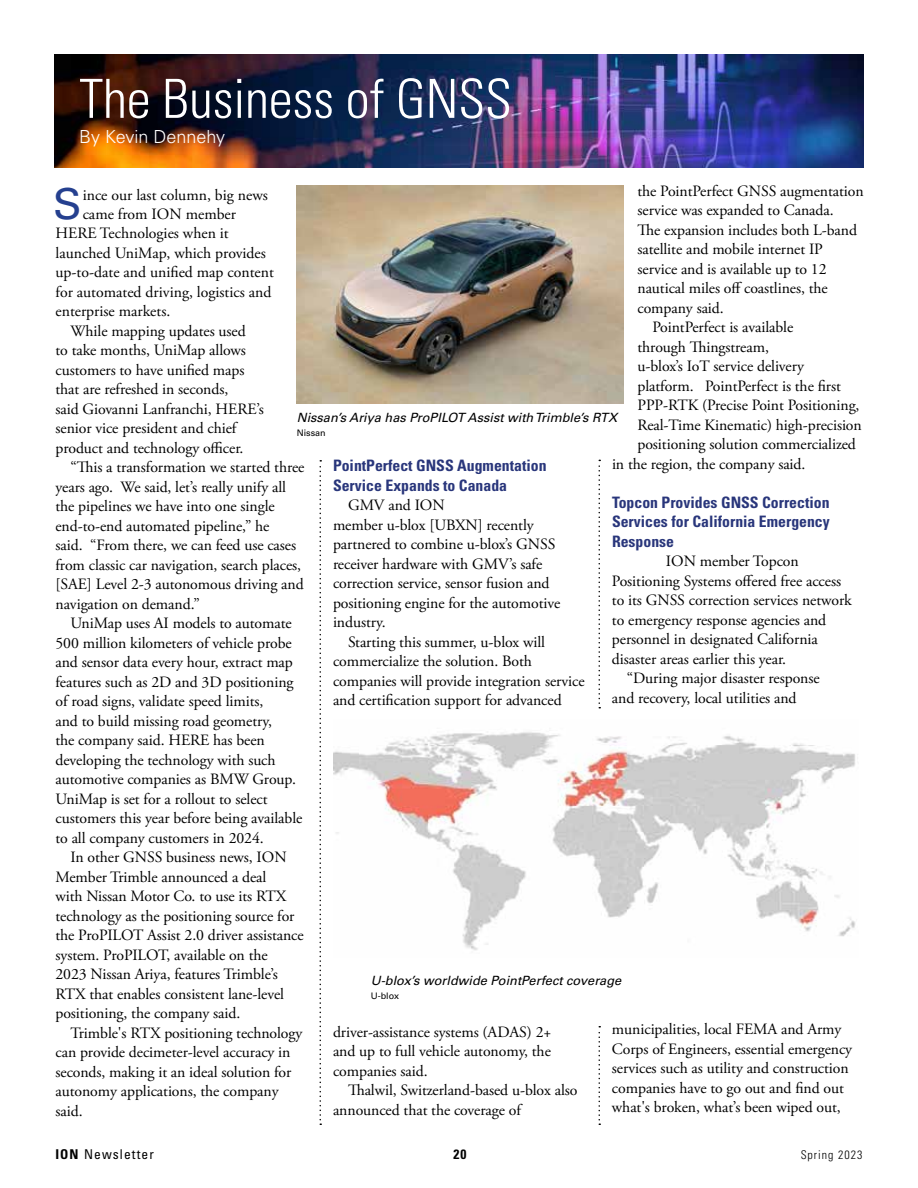
<style>
.page{position:relative;width:918px;height:1188px;background:#fff}
.page>*{position:absolute;margin:0;border:0;box-sizing:border-box;transform-origin:0 0}
.t1{font:300 condensed 54px "Univers LT Std";letter-spacing:-.005em;color:#fff}
.t2{font:42.75px "Univers LT Std";color:#25408f}
.t3{font:300 18px "Univers LT Std";color:#fff}
.t4{font:15.75px/19.5px "Adobe Garamond Pro";letter-spacing:-.005em;color:#000}
.t5{font:700 condensed 15.75px/19.5px "Univers LT Std";color:#29367b}
.t6{font:condensed 13.5px "Univers LT Std";letter-spacing:.08em;color:#000}
.t7{font:700 condensed 13.5px "Univers LT Std";color:#000}
.t8{font:italic 12.75px "Univers LT Std";color:#000}
.t9{font:300 condensed 12px "Univers LT Std";letter-spacing:.08em;color:#000}
.t10{font:9px "Univers LT Std";color:#000}
.s1{font-weight:700}
</style>
<div class="page">
<img style="left:54px;top:54px;width:810px;height:113px">
<svg style="left:320px;top:460px;width:1px;height:665px"></svg>
<img style="left:297px;top:186px;width:327px;height:218px">
<img style="left:333px;top:732px;width:523px;height:219px">
<svg style="left:598px;top:460px;width:2px;height:248px"></svg>
<svg style="left:598px;top:1026px;width:2px;height:99px"></svg>
<h1 class="t1" style="left:79px;top:66px;width:434px">The Business of GNSS</h1>
<p class="t3" style="left:79px;top:125px;width:147px">By Kevin Dennehy</p>
<p class="t4" style="left:638px;top:181px;width:228px">the PointPerfect GNSS augmentation</p>
<p class="t4" style="left:638px;top:201px;width:198px">service was expanded to Canada.</p>
<p class="t4" style="left:638px;top:220px;width:221px">The expansion includes both L-band</p>
<p class="t4" style="left:638px;top:240px;width:187px">satellite and mobile internet IP</p>
<p class="t4" style="left:638px;top:259px;width:191px">service and is available up to 12</p>
<p class="t4" style="left:638px;top:279px;width:192px">nautical miles off coastlines, the</p>
<p class="t4" style="left:638px;top:298px;width:88px">company said.</p>
<p class="t4" style="left:652px;top:318px;width:142px">PointPerfect is available</p>
<p class="t4" style="left:638px;top:337px;width:133px">through Thingstream,</p>
<p class="t4" style="left:638px;top:357px;width:168px">u-blox’s IoT service delivery</p>
<p class="t4" style="left:638px;top:376px;width:205px">platform. PointPerfect is the first</p>
<p class="t4" style="left:638px;top:396px;width:224px">PPP-RTK (Precise Point Positioning,</p>
<p class="t4" style="left:638px;top:415px;width:226px">Real-Time Kinematic) high-precision</p>
<p class="t4" style="left:638px;top:435px;width:220px">positioning solution commercialized</p>
<p class="t4" style="left:612px;top:454px;width:195px">in the region, the company said.</p>
<p class="t5" style="left:612px;top:492px;width:219px;text-align:justify">Topcon Provides GNSS Correction Services for California Emergency Response</p>
<p class="t4" style="left:666px;top:552px;width:134px">ION member Topcon</p>
<p class="t4" style="left:612px;top:571px;width:231px">Positioning Systems offered free access</p>
<p class="t4" style="left:612px;top:591px;width:241px">to its GNSS correction services network</p>
<p class="t4" style="left:612px;top:610px;width:216px">to emergency response agencies and</p>
<p class="t4" style="left:612px;top:630px;width:207px">personnel in designated California</p>
<p class="t4" style="left:612px;top:649px;width:176px">disaster areas earlier this year.</p>
<p class="t4" style="left:627px;top:669px;width:194px">“During major disaster response</p>
<p class="t4" style="left:612px;top:688px;width:186px">and recovery, local utilities and</p>
<h2 class="t2" style="left:53px;top:179px;width:30px">S</h2>
<p class="t4" style="left:83px;top:185px;width:187px">ince our last column, big news</p>
<p class="t4" style="left:83px;top:205px;width:155px">came from ION member</p>
<p class="t4" style="left:56px;top:224px;width:175px">HERE Technologies when it</p>
<p class="t4" style="left:56px;top:244px;width:212px">launched UniMap, which provides</p>
<p class="t4" style="left:56px;top:263px;width:220px">up-to-date and unified map content</p>
<p class="t4" style="left:56px;top:283px;width:217px">for automated driving, logistics and</p>
<p class="t4" style="left:56px;top:302px;width:116px">enterprise markets.</p>
<p class="t4" style="left:71px;top:322px;width:177px">While mapping updates used</p>
<p class="t4" style="left:56px;top:341px;width:192px">to take months, UniMap allows</p>
<p class="t4" style="left:56px;top:361px;width:191px">customers to have unified maps</p>
<p class="t4" style="left:56px;top:380px;width:174px">that are refreshed in seconds,</p>
<p class="t4" style="left:56px;top:400px;width:210px">said Giovanni Lanfranchi, HERE’s</p>
<p class="t4" style="left:56px;top:419px;width:182px">senior vice president and chief</p>
<p class="t4" style="left:56px;top:439px;width:189px">product and technology officer.</p>
<p class="t4" style="left:71px;top:458px;width:235px">“This a transformation we started three</p>
<p class="t4" style="left:56px;top:478px;width:232px">years ago. We said, let’s really unify all</p>
<p class="t4" style="left:56px;top:497px;width:221px">the pipelines we have into one single</p>
<p class="t4" style="left:56px;top:517px;width:215px">end-to-end automated pipeline,” he</p>
<p class="t4" style="left:56px;top:536px;width:242px">said. “From there, we can feed use cases</p>
<p class="t4" style="left:56px;top:556px;width:247px">from classic car navigation, search places,</p>
<p class="t4" style="left:56px;top:575px;width:250px">[SAE] Level 2-3 autonomous driving and</p>
<p class="t4" style="left:56px;top:595px;width:146px">navigation on demand.”</p>
<p class="t4" style="left:71px;top:614px;width:223px">UniMap uses AI models to automate</p>
<p class="t4" style="left:56px;top:634px;width:238px">500 million kilometers of vehicle probe</p>
<p class="t4" style="left:56px;top:653px;width:239px">and sensor data every hour, extract map</p>
<p class="t4" style="left:56px;top:673px;width:240px">features such as 2D and 3D positioning</p>
<p class="t4" style="left:56px;top:692px;width:209px">of road signs, validate speed limits,</p>
<p class="t4" style="left:56px;top:712px;width:218px">and to build missing road geometry,</p>
<p class="t4" style="left:56px;top:731px;width:211px">the company said. HERE has been</p>
<p class="t4" style="left:56px;top:751px;width:222px">developing the technology with such</p>
<p class="t4" style="left:56px;top:770px;width:242px">automotive companies as BMW Group.</p>
<p class="t4" style="left:56px;top:790px;width:214px">UniMap is set for a rollout to select</p>
<p class="t4" style="left:56px;top:809px;width:248px">customers this year before being available</p>
<p class="t4" style="left:56px;top:829px;width:210px">to all company customers in 2024.</p>
<p class="t4" style="left:71px;top:848px;width:218px">In other GNSS business news, ION</p>
<p class="t4" style="left:56px;top:868px;width:212px">Member Trimble announced a deal</p>
<p class="t4" style="left:56px;top:887px;width:232px">with Nissan Motor Co. to use its RTX</p>
<p class="t4" style="left:56px;top:907px;width:240px">technology as the positioning source for</p>
<p class="t4" style="left:56px;top:926px;width:250px">the ProPILOT Assist 2.0 driver assistance</p>
<p class="t4" style="left:56px;top:946px;width:214px">system. ProPILOT, available on the</p>
<p class="t4" style="left:56px;top:965px;width:224px">2023 Nissan Ariya, features Trimble’s</p>
<p class="t4" style="left:56px;top:985px;width:230px">RTX that enables consistent lane-level</p>
<p class="t4" style="left:56px;top:1004px;width:186px">positioning, the company said.</p>
<p class="t4" style="left:71px;top:1024px;width:233px">Trimble's RTX positioning technology</p>
<p class="t4" style="left:56px;top:1043px;width:236px">can provide decimeter-level accuracy in</p>
<p class="t4" style="left:56px;top:1063px;width:237px">seconds, making it an ideal solution for</p>
<p class="t4" style="left:56px;top:1082px;width:225px">autonomy applications, the company</p>
<p class="t4" style="left:56px;top:1102px;width:29px">said.</p>
<p class="t8" style="left:297px;top:410px;width:322px">Nissan’s Ariya has ProPILOT Assist with Trimble’s RTX</p>
<p class="t10" style="left:297px;top:427px;width:31px">Nissan</p>
<p class="t5" style="left:333px;top:456px;width:215px">PointPerfect GNSS Augmentation<br>Service Expands to Canada</p>
<p class="t4" style="left:333px;top:496px;width:229px;text-indent:15px">GMV and ION<br>member u-blox [UBXN] recently partnered to combine u-blox’s GNSS receiver hardware with GMV’s safe correction service, sensor fusion and positioning engine for the automotive industry.</p>
<p class="t4" style="left:333px;top:633px;width:253px;text-indent:15px">Starting this summer, u-blox will commercialize the solution. Both companies will provide integration service and certification support for advanced</p>
<p class="t8" style="left:371px;top:973px;width:252px">U-blox’s worldwide PointPerfect coverage</p>
<p class="t10" style="left:371px;top:990px;width:30px">U-blox</p>
<p class="t4" style="left:612px;top:1020px;width:242px">municipalities, local FEMA and Army Corps of Engineers, essential emergency services such as utility and construction companies have to go out and find out what's broken, what’s been wiped out,</p>
<p class="t4" style="left:333px;top:1023px;width:220px;text-align:justify">driver-assistance systems (ADAS) 2+ and up to full vehicle autonomy, the companies said.</p>
<p class="t4" style="left:333px;top:1081px;width:246px;text-indent:15px">Thalwil, Switzerland-based u-blox also announced that the coverage of</p>
<p class="t6" style="left:56px;top:1145px;width:100px"><span class="s1">ION</span> Newsletter</p>
<p class="t7" style="left:453px;top:1146px;width:15px">20</p>
<p class="t9" style="left:801px;top:1147px;width:63px">Spring 2023</p>
</div>
